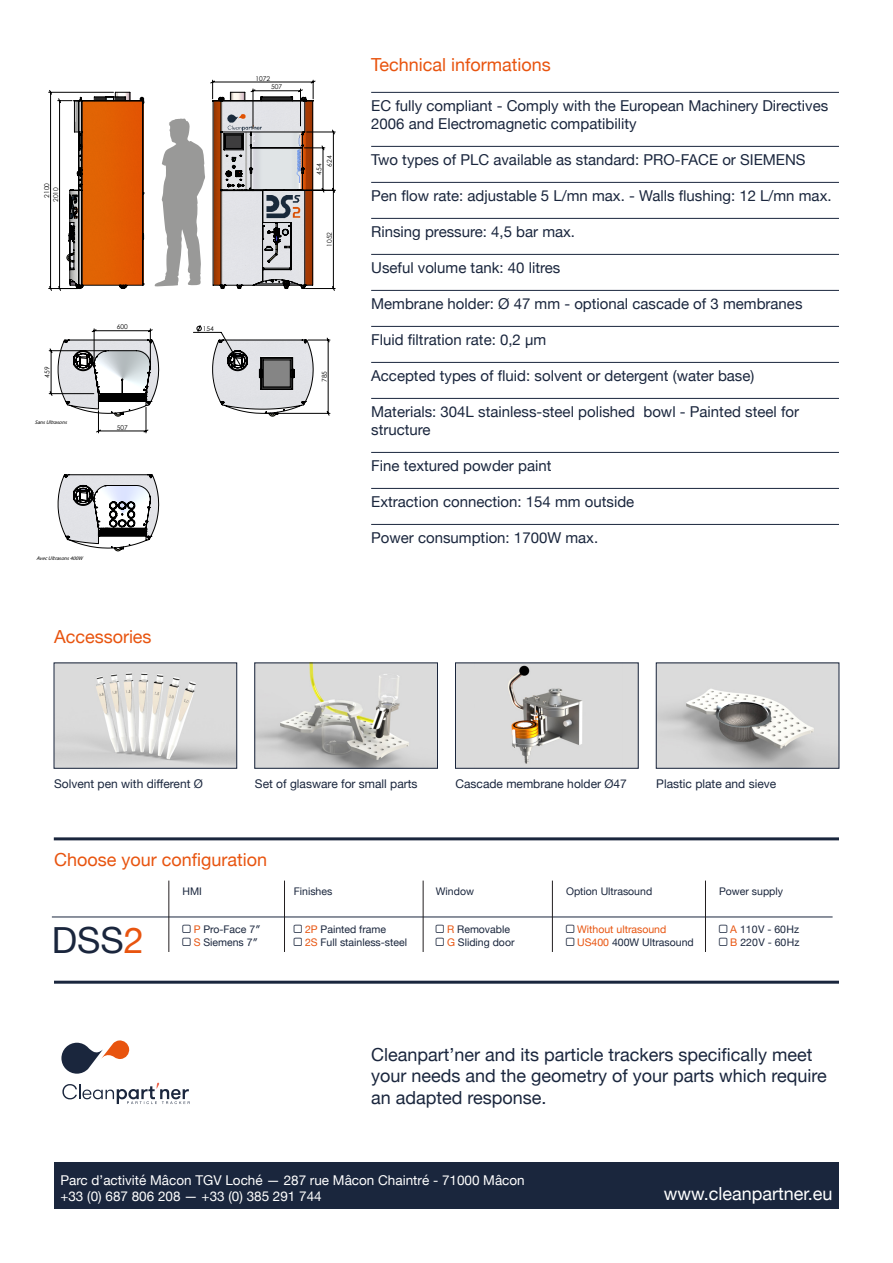
<style>
.page{position:relative;width:893px;height:1263px;background:#fff}
.page>*{position:absolute;margin:0;border:0;box-sizing:border-box;transform-origin:0 0}
.Série_commande{font:36px "Helvetica Neue";color:#1a263d}
.Chapo{font:18px/21.6px "Helvetica Neue";color:#1a263d}
.Chapo-2{font:18px "Helvetica Neue";color:#e8540f}
.WEB{font:18px "Helvetica Neue";color:#fff}
.Plus{font:15px/18px "Helvetica Neue";color:#1a263d}
.Adresse{font:13.5px "Helvetica Neue";color:#fff}
.Légende{font:12px "Helvetica Neue";color:#1a263d}
.Commande_tableaux{font:10.5px/12.6px "Helvetica Neue";color:#1a263d}
.Commande_tableaux-2{font:10.5px/12.6px "Helvetica Neue";color:#e8540f}
.t1{font:6.6px "Century Gothic";color:#000}
.t2{font:italic 700 5.25px "Century Gothic";color:#000}
.s1{color:#e8540f}
.s2{color:#1a263d}
</style>
<div class="page">
<div style="left:54px;top:1162px;width:785px;height:47px;background:#1a263d"></div>
<svg style="left:61px;top:1040px;width:69px;height:34px"></svg>
<svg style="left:62px;top:1082px;width:128px;height:22px"></svg>
<hr style="left:54px;top:981px;width:785px;height:3px;background:#1a263d">
<hr style="left:54px;top:837px;width:785px;height:3px;background:#1a263d">
<hr style="left:371px;top:92px;width:468px;height:1px;background:#1a263d">
<hr style="left:371px;top:146px;width:468px;height:1px;background:#1a263d">
<hr style="left:371px;top:182px;width:468px;height:1px;background:#1a263d">
<hr style="left:371px;top:218px;width:468px;height:1px;background:#1a263d">
<hr style="left:371px;top:254px;width:468px;height:1px;background:#1a263d">
<hr style="left:371px;top:290px;width:468px;height:1px;background:#1a263d">
<hr style="left:371px;top:326px;width:468px;height:1px;background:#1a263d">
<hr style="left:371px;top:362px;width:468px;height:1px;background:#1a263d">
<hr style="left:371px;top:398px;width:468px;height:1px;background:#1a263d">
<hr style="left:371px;top:452px;width:468px;height:1px;background:#1a263d">
<hr style="left:371px;top:488px;width:468px;height:1px;background:#1a263d">
<hr style="left:371px;top:524px;width:468px;height:1px;background:#1a263d">
<img style="left:457px;top:665px;width:179px;height:101px">
<img style="left:257px;top:665px;width:179px;height:101px">
<img style="left:56px;top:665px;width:179px;height:101px">
<img style="left:658px;top:665px;width:179px;height:101px">
<hr style="left:52px;top:917px;width:781px;height:1px;background:#1a263d">
<svg style="left:96px;top:80px;width:219px;height:353px"></svg>
<svg style="left:48px;top:90px;width:287px;height:306px"></svg>
<svg style="left:212px;top:89px;width:124px;height:200px"></svg>
<svg style="left:57px;top:92px;width:87px;height:199px"></svg>
<svg style="left:212px;top:338px;width:118px;height:79px"></svg>
<svg style="left:58px;top:328px;width:101px;height:89px"></svg>
<svg style="left:58px;top:474px;width:101px;height:77px"></svg>
<svg style="left:154px;top:118px;width:51px;height:169px"></svg>
<hr style="left:284px;top:880px;width:1px;height:72px;background:#231f20">
<hr style="left:423px;top:880px;width:1px;height:72px;background:#231f20">
<hr style="left:552px;top:880px;width:1px;height:72px;background:#231f20">
<hr style="left:705px;top:880px;width:1px;height:72px;background:#231f20">
<hr style="left:168px;top:880px;width:1px;height:72px;background:#231f20">
<p class="t1" style="left:43px;top:198px;width:16px;rotate:-90deg">2100</p>
<p class="t1" style="left:52px;top:202px;width:16px;rotate:-90deg">2010</p>
<p class="t1" style="left:43px;top:378px;width:12px;rotate:-90deg">459</p>
<p class="t2" style="left:35px;top:419px;width:35px">SansUltrasons</p>
<p class="t1" style="left:117px;top:323px;width:12px">600</p>
<p class="t1" style="left:117px;top:423px;width:12px">507</p>
<p class="t2" style="left:36px;top:555px;width:50px">AvecUltrasons400W</p>
<p class="Chapo-2" style="left:54px;top:624px;width:99px">Accessories</p>
<p class="t1" style="left:203px;top:324px;width:12px">154</p>
<p class="t1" style="left:256px;top:74px;width:16px">1072</p>
<p class="t1" style="left:271px;top:83px;width:12px">507</p>
<p class="t1" style="left:326px;top:167px;width:12px;rotate:-90deg">624</p>
<p class="t1" style="left:315px;top:174px;width:12px;rotate:-90deg">454</p>
<p class="t1" style="left:326px;top:247px;width:16px;rotate:-90deg">1052</p>
<p class="t1" style="left:320px;top:382px;width:12px;rotate:-90deg">785</p>
<p class="Chapo-2" style="left:371px;top:52px;width:181px">Technical informations</p>
<p class="Plus" style="left:371px;top:97px;width:459px">EC fully compliant - Comply with the European Machinery Directives<br>2006 and Electromagnetic compatibility</p>
<p class="Plus" style="left:371px;top:151px;width:436px">Two types of PLC available as standard: PRO-FACE or SIEMENS</p>
<p class="Plus" style="left:371px;top:187px;width:462px">Pen flow rate: adjustable 5 L/mn max. - Walls flushing: 12 L/mn max.</p>
<p class="Plus" style="left:371px;top:223px;width:205px">Rinsing pressure: 4,5 bar max.</p>
<p class="Plus" style="left:371px;top:259px;width:191px">Useful volume tank: 40 litres</p>
<p class="Plus" style="left:371px;top:295px;width:433px">Membrane holder: Ø 47 mm - optional cascade of 3 membranes</p>
<p class="Plus" style="left:371px;top:331px;width:177px">Fluid filtration rate: 0,2 µm</p>
<p class="Plus" style="left:371px;top:367px;width:385px">Accepted types of fluid: solvent or detergent (water base)</p>
<p class="Plus" style="left:371px;top:403px;width:429px">Materials: 304L stainless-steel polished bowl - Painted steel for structure</p>
<p class="Plus" style="left:371px;top:457px;width:182px">Fine textured powder paint</p>
<p class="Plus" style="left:371px;top:493px;width:265px">Extraction connection: 154 mm outside</p>
<p class="Plus" style="left:371px;top:529px;width:229px">Power consumption: 1700W max.</p>
<p class="Légende" style="left:54px;top:775px;width:150px">Solvent pen with different Ø</p>
<p class="Légende" style="left:255px;top:775px;width:164px">Set of glasware for small parts</p>
<p class="Légende" style="left:455px;top:775px;width:173px">Cascade membrane holder Ø47</p>
<p class="Légende" style="left:656px;top:775px;width:122px">Plastic plate and sieve</p>
<p class="Chapo-2" style="left:54px;top:847px;width:215px">Choose your configuration</p>
<p class="Série_commande" style="left:52px;top:914px;width:94px">DSS<span class="s1">2</span></p>
<p class="Commande_tableaux" style="left:182px;top:886px;width:21px">HMI</p>
<p class="Commande_tableaux" style="left:194px;top:924px;width:69px"><span class="s1">P</span> Pro-Face 7″<br><span class="s1">S</span> Siemens 7″</p>
<p class="Commande_tableaux" style="left:294px;top:886px;width:40px">Finishes</p>
<p class="Commande_tableaux" style="left:305px;top:924px;width:104px"><span class="s1">2P</span> Painted frame<br><span class="s1">2S</span> Full stainless-steel</p>
<p class="Commande_tableaux" style="left:436px;top:886px;width:40px">Window</p>
<p class="Commande_tableaux" style="left:447px;top:924px;width:69px"><span class="s1">R</span> Removable<br><span class="s1">G</span> Sliding door</p>
<p class="Commande_tableaux" style="left:566px;top:886px;width:88px">Option Ultrasound</p>
<p class="Commande_tableaux-2" style="left:577px;top:924px;width:118px">Without ultrasound<br>US400 <span class="s2">400W Ultrasound</span></p>
<p class="Commande_tableaux" style="left:719px;top:886px;width:65px">Power supply</p>
<p class="Commande_tableaux" style="left:730px;top:924px;width:71px"><span class="s1">A</span> 110 V - 60 Hz<br><span class="s1">B</span> 220 V - 60 Hz</p>
<p class="Chapo" style="left:371px;top:1045px;width:457px">Cleanpart’ner and its particle trackers specifically meet your needs and the geometry of your parts which require an adapted response.</p>
<p class="Adresse" style="left:60px;top:1170px;width:466px">Parc d’activité Mâcon TGV Loché — 287 rue Mâcon Chaintré - 71000 Mâcon</p>
<p class="Adresse" style="left:60px;top:1186px;width:263px">+33 (0) 687 806 208 — +33 (0) 385 291 744</p>
<p class="WEB" style="left:664px;top:1181px;width:170px">www.cleanpartner.eu</p>
</div>
